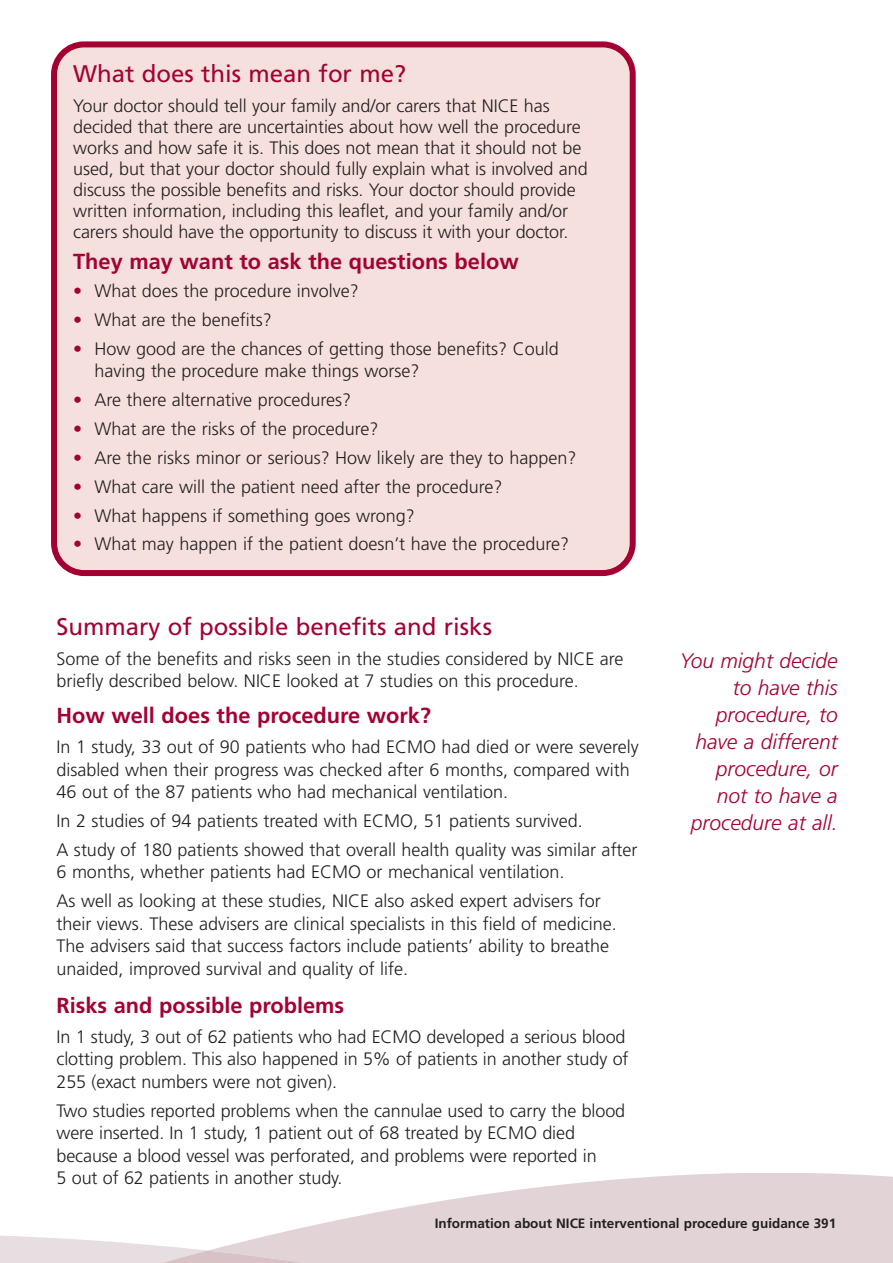
<style>
.page{position:relative;width:893px;height:1263px;background:#fff}
.page>*{position:absolute;margin:0;border:0;box-sizing:border-box;transform-origin:0 0}
.t1{font:24px "Frutiger";color:#a40133}
.t2{font:700 21.75px "Frutiger";color:#a40133}
.t3{font:italic 300 21px/27px "Frutiger";color:#a40133;text-align:right}
.t4{font:300 18px/22.5px "Frutiger";color:#231f20}
.t5{font:700 13.5px "Frutiger";color:#231f20}
.s1{color:#a40133}
</style>
<div class="page">
<svg style="left:276px;top:1173px;width:617px;height:61px;fill:#e2d3d6"></svg>
<svg style="left:0;top:1234px;width:893px;height:29px;background:#e4d7da"></svg>
<svg style="left:51px;top:41px;width:585px;height:535px;background:#eececf"></svg>
<h1 class="t1" style="left:73px;top:64px;width:334px">What does this mean for me?</h1>
<p class="t4" style="left:73px;top:97px;width:516px;line-height:21px">Your doctor should tell your family and/or carers that NICE has decided that there are uncertainties about how well the procedure works and how safe it is. This does not mean that it should not be used, but that your doctor should fully explain what is involved and discuss the possible benefits and risks. Your doctor should provide written information, including this leaflet, and your family and/or carers should have the opportunity to discuss it with your doctor.</p>
<p class="t2" style="left:73px;top:252px;width:447px">They may want to ask the questions below</p>
<p class="t4" style="left:73px;top:281px;width:287px"><span class="s1">•</span> What does the procedure involve?</p>
<p class="t4" style="left:73px;top:310px;width:200px"><span class="s1">•</span> What are the benefits?</p>
<p class="t4" style="left:94px;top:338px;width:466px;text-indent:-21px"><span class="s1">•</span> How good are the chances of getting those benefits? Could having the procedure make things worse?</p>
<p class="t4" style="left:73px;top:390px;width:279px"><span class="s1">•</span> Are there alternative procedures?</p>
<p class="t4" style="left:73px;top:419px;width:307px"><span class="s1">•</span> What are the risks of the procedure?</p>
<p class="t4" style="left:73px;top:448px;width:505px"><span class="s1">•</span> Are the risks minor or serious? How likely are they to happen?</p>
<p class="t4" style="left:73px;top:476px;width:431px"><span class="s1">•</span> What care will the patient need after the procedure?</p>
<p class="t4" style="left:73px;top:505px;width:343px"><span class="s1">•</span> What happens if something goes wrong?</p>
<p class="t4" style="left:73px;top:534px;width:497px"><span class="s1">•</span> What may happen if the patient doesn’t have the procedure?</p>
<h1 class="t1" style="left:56px;top:616px;width:437px">Summary of possible benefits and risks</h1>
<p class="t4" style="left:56px;top:649px;width:569px">Some of the benefits and risks seen in the studies considered by NICE are briefly described below. NICE looked at 7 studies on this procedure.</p>
<p class="t2" style="left:56px;top:707px;width:376px">How well does the procedure work?</p>
<p class="t4" style="left:56px;top:737px;width:584px">In 1 study, 33 out of 90 patients who had ECMO had died or were severely disabled when their progress was checked after 6 months, compared with<br>46 out of the 87 patients who had mechanical ventilation.</p>
<p class="t4" style="left:56px;top:808px;width:583px;line-height:29px">In 2 studies of 94 patients treated with ECMO, 51 patients survived.<br>A study of 180 patients showed that overall health quality was similar after</p>
<p class="t4" style="left:56px;top:859px;width:546px;line-height:29px">6 months, whether patients had ECMO or mechanical ventilation.<br>As well as looking at these studies, NICE also asked expert advisers for</p>
<p class="t4" style="left:56px;top:914px;width:562px">their views. These advisers are clinical specialists in this field of medicine.<br>The advisers said that success factors include patients’ ability to breathe unaided, improved survival and quality of life.</p>
<p class="t2" style="left:56px;top:996px;width:289px">Risks and possible problems</p>
<p class="t4" style="left:56px;top:1026px;width:574px">In 1 study, 3 out of 62 patients who had ECMO developed a serious blood clotting problem. This also happened in 5% of patients in another study of<br>255 (exact numbers were not given).</p>
<p class="t4" style="left:56px;top:1100px;width:570px">Two studies reported problems when the cannulae used to carry the blood were inserted. In 1 study, 1 patient out of 68 treated by ECMO died because a blood vessel was perforated, and problems were reported in<br>5 out of 62 patients in another study.</p>
<p class="t3" style="left:680px;top:648px;width:160px">You might decide to have this procedure, to have a different procedure, or<br>not to have a procedure at all.</p>
<p class="t5" style="left:435px;top:1218px;width:403px">Information about NICE interventional procedure guidance 391</p>
</div>
